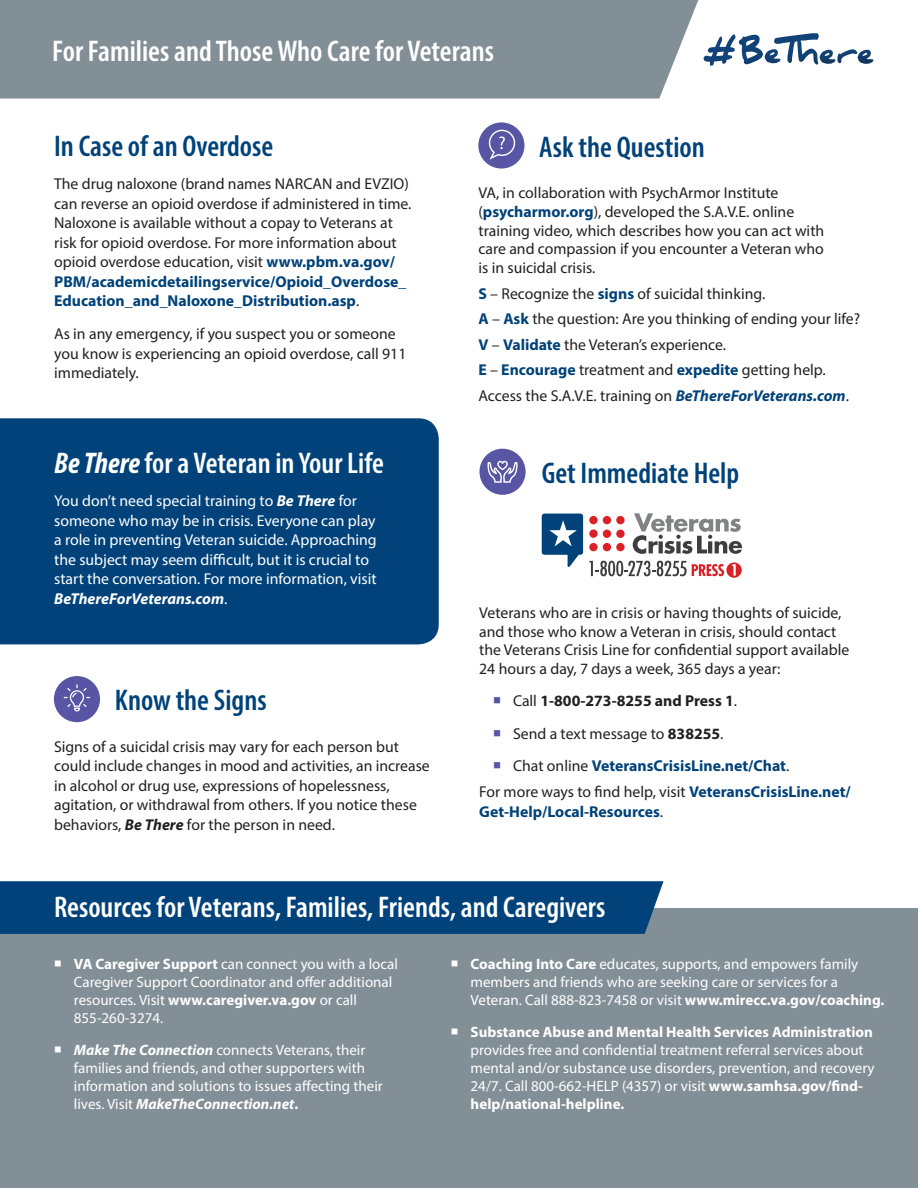
<style>
.page{position:relative;width:918px;height:1188px;background:#fff}
.page>*{position:absolute;margin:0;border:0;box-sizing:border-box;transform-origin:0 0}
.t1{font:600 condensed 30px "Myriad Pro";color:#fff}
.t2{font:600 condensed 30px "Myriad Pro";color:#004279}
.P2{font:15.75px/19.5px "Myriad Pro";color:#231f20}
.t3{font:15.75px/19.5px "Myriad Pro";color:#fff}
.P2-2{font:700 15.75px/19.5px "Myriad Pro";color:#004279}
.t4{font:700 15.75px "Myriad Pro";color:#231f20}
.t5{font:15px/18px "Myriad Pro";color:#fff}
.s1{font-weight:700;color:#004279}
.s2{font-weight:700;font-style:italic}
.s3{font-weight:700;font-style:italic;color:#004279}
.s4{font-weight:400}
.s5{font-weight:700}
.s6{font-weight:400;color:#231f20}
</style>
<div class="page">
<div style="left:0;top:909px;width:918px;height:279px;background:#828f96"></div>
<div style="left:0;top:418px;width:439px;height:226px;background:#004279"></div>
<div style="left:0;top:881px;width:664px;height:53px;background:#004279"></div>
<div style="left:0;top:0;width:698px;height:99px;background:#828f96"></div>
<svg style="left:773px;top:33px;width:46px;height:32px"></svg>
<div style="left:54px;top:676px;width:46px;height:46px;background:#5855a4;border-radius:50%"></div>
<svg style="left:64px;top:684px;width:26px;height:27px"></svg>
<div style="left:478px;top:122px;width:46px;height:47px;background:#5855a4;border-radius:50%"></div>
<svg style="left:489px;top:130px;width:26px;height:30px"></svg>
<div style="left:479px;top:449px;width:47px;height:46px;background:#5855a4;border-radius:50%"></div>
<svg style="left:487px;top:461px;width:31px;height:22px"></svg>
<div style="left:589px;top:516px;width:9px;height:8px;background:#da2128;border-radius:50%"></div>
<div style="left:589px;top:529px;width:9px;height:9px;background:#da2128;border-radius:50%"></div>
<div style="left:589px;top:543px;width:9px;height:8px;background:#da2128;border-radius:50%"></div>
<div style="left:603px;top:516px;width:8px;height:8px;background:#da2128;border-radius:50%"></div>
<div style="left:616px;top:516px;width:9px;height:8px;background:#da2128;border-radius:50%"></div>
<div style="left:603px;top:530px;width:8px;height:8px;background:#da2128;border-radius:50%"></div>
<div style="left:616px;top:530px;width:9px;height:8px;background:#da2128;border-radius:50%"></div>
<div style="left:603px;top:543px;width:8px;height:8px;background:#da2128;border-radius:50%"></div>
<div style="left:616px;top:543px;width:9px;height:8px;background:#da2128;border-radius:50%"></div>
<svg style="left:542px;top:514px;width:41px;height:53px"></svg>
<svg style="left:633px;top:513px;width:109px;height:41px"></svg>
<svg style="left:589px;top:561px;width:153px;height:17px"></svg>
<h2 class="t1" style="left:52px;top:32px;width:443px">For Families and Those Who Care for Veterans</h2>
<h2 class="t2" style="left:54px;top:128px;width:221px">In Case of an Overdose</h2>
<p class="P2" style="left:54px;top:174px;width:359px">The drug naloxone (brand names NARCAN and EVZIO) can reverse an opioid overdose if administered in time.<br>Naloxone is available without a copay to Veterans at risk for opioid overdose. For more information about opioid overdose education, visit <span class="s1">www.pbm.va.gov/ PBM/academicdetailingservice/Opioid_Overdose_ Education_and_Naloxone_Distribution.asp</span>.</p>
<p class="P2" style="left:54px;top:324px;width:354px">As in any emergency, if you suspect you or someone you know is experiencing an opioid overdose, call 911 immediately.</p>
<h2 class="t1" style="left:54px;top:445px;width:331px"><span class="s2">Be There</span> for a Veteran in Your Life</h2>
<p class="t3" style="left:54px;top:491px;width:324px">You don’t need special training to <span class="s2">Be There</span> for someone who may be in crisis. Everyone can play a role in preventing Veteran suicide. Approaching the subject may seem difficult, but it is crucial to start the conversation. For more information, visit <span class="s2">BeThereForVeterans.com</span>.</p>
<h2 class="t2" style="left:115px;top:681px;width:153px">Know the Signs</h2>
<p class="P2" style="left:54px;top:737px;width:377px">Signs of a suicidal crisis may vary for each person but could include changes in mood and activities, an increase in alcohol or drug use, expressions of hopelessness, agitation, or withdrawal from others. If you notice these behaviors, <span class="s2">Be There</span> for the person in need.</p>
<h2 class="t2" style="left:539px;top:128px;width:167px">Ask the Question</h2>
<p class="P2" style="left:478px;top:183px;width:347px;line-height:18.8px">VA, in collaboration with PsychArmor Institute (<span class="s1">psycharmor.org</span>), developed the S.A.V.E. online training video, which describes how you can act with care and compassion if you encounter a Veteran who is in suicidal crisis.</p>
<p class="P2" style="left:478px;top:283px;width:288px"><span class="s1">S</span> – Recognize the <span class="s1">signs</span> of suicidal thinking.</p>
<p class="P2" style="left:478px;top:309px;width:383px"><span class="s1">A</span> – <span class="s1">Ask</span> the question: Are you thinking of ending your life?</p>
<p class="P2" style="left:478px;top:334px;width:249px"><span class="s1">V</span> – <span class="s1">Validate</span> the Veteran’s experience.</p>
<p class="P2" style="left:478px;top:360px;width:349px"><span class="s1">E</span> – <span class="s1">Encourage</span> treatment and <span class="s1">expedite</span> getting help.</p>
<p class="P2" style="left:478px;top:385px;width:372px">Access the S.A.V.E. training on <span class="s3">BeThereForVeterans.com</span>.</p>
<h2 class="t2" style="left:542px;top:455px;width:199px">Get Immediate Help</h2>
<p class="P2" style="left:479px;top:603px;width:372px;line-height:18.8px">Veterans who are in crisis or having thoughts of suicide, and those who know a Veteran in crisis, should contact the Veterans Crisis Line for confidential support available 24 hours a day, 7 days a week, 365 days a year:</p>
<p class="t4" style="left:513px;top:691px;width:226px"><span class="s4">Call</span> 1-800-273-8255 and Press 1<span class="s4">.</span></p>
<p class="P2" style="left:513px;top:723px;width:212px">Send a text message to <span class="s5">838255</span>.</p>
<p class="P2-2" style="left:513px;top:755px;width:278px"><span class="s6">Chat online</span> VeteransCrisisLine.net/Chat<span class="s6">.</span></p>
<p class="P2-2" style="left:479px;top:782px;width:373px"><span class="s6">For more ways to find help, visit</span> VeteransCrisisLine.net/<br>Get-Help/Local-Resources<span class="s6">.</span></p>
<h2 class="t1" style="left:54px;top:889px;width:553px">Resources for Veterans, Families, Friends, and Caregivers</h2>
<p class="t5" style="left:74px;top:955px;width:326px"><span class="s5">VA Caregiver Support</span> can connect you with a local Caregiver Support Coordinator and offer additional resources. Visit <span class="s5">www.caregiver.va.gov</span> or call 855-260-3274.</p>
<p class="t5" style="left:74px;top:1040px;width:310px"><span class="s2">Make The Connection</span> connects Veterans, their families and friends, and other supporters with information and solutions to issues affecting their lives. Visit <span class="s2">MakeTheConnection.net</span><span class="s5">.</span></p>
<p class="t5" style="left:471px;top:955px;width:415px"><span class="s5">Coaching Into Care</span> educates, supports, and empowers family members and friends who are seeking care or services for a<br>Veteran. Call 888-823-7458 or visit <span class="s5">www.mirecc.va.gov/coaching.</span></p>
<p class="t5" style="left:471px;top:1022px;width:406px"><span class="s5">Substance Abuse and Mental Health Services Administration </span>provides free and confidential treatment referral services about mental and/or substance use disorders, prevention, and recovery 24/7. Call 800-662-HELP (4357) or visit <span class="s5">www.samhsa.gov/find&shy;help/national-helpline.</span></p>
</div>
